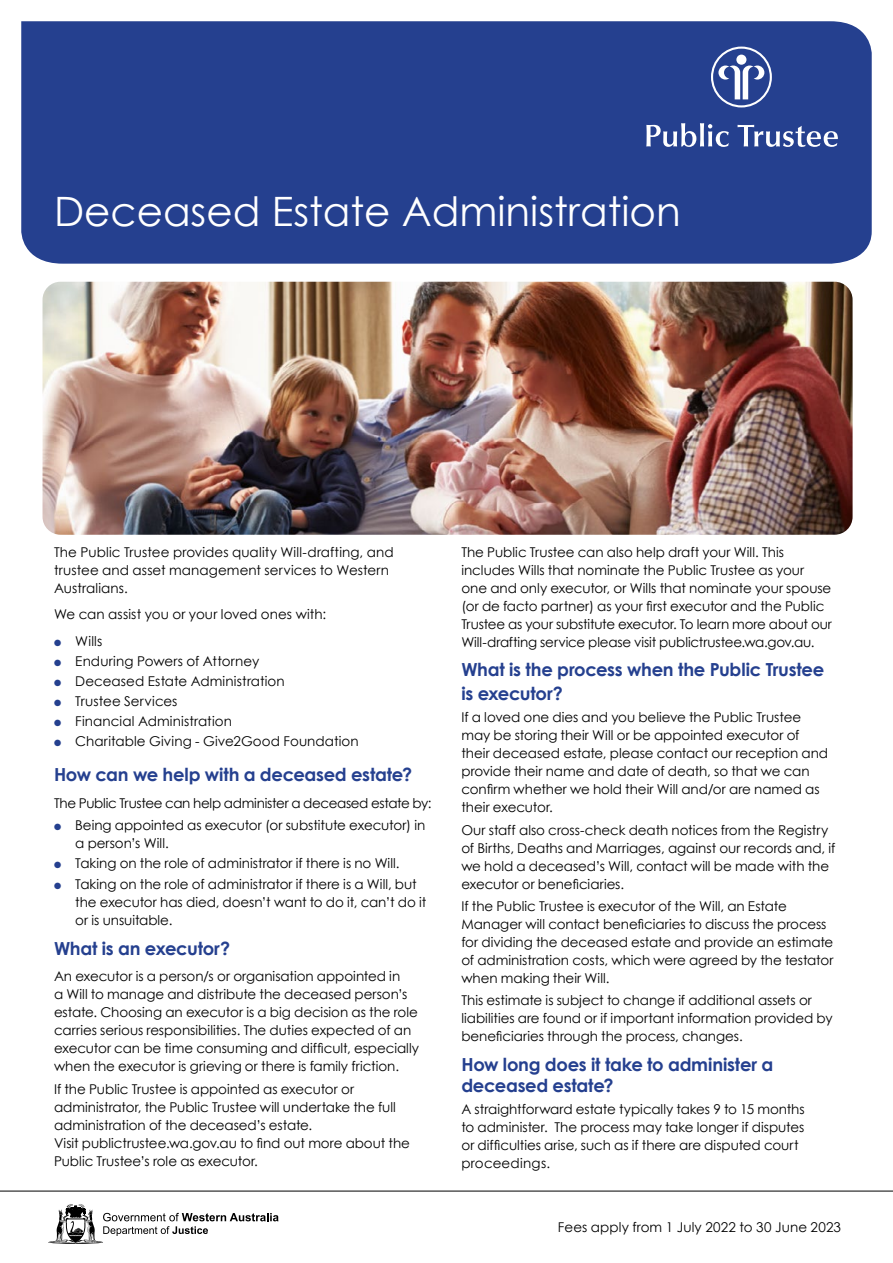
<style>
.page{position:relative;width:893px;height:1263px;background:#fff}
.page>*{position:absolute;margin:0;border:0;box-sizing:border-box;transform-origin:0 0}
.t1{font:40.5px "Century Gothic";color:#fff}
.t2{font:700 18px/24px "Century Gothic";letter-spacing:-.015em;color:#25408f}
.t3{font:13.5px/18px "Century Gothic";letter-spacing:-.005em;color:#000}
.t4{font:13.5px "Century Gothic";letter-spacing:-.025em;color:#000}
.s1{color:#25408f}
</style>
<div class="page">
<div style="left:21px;top:21px;width:851px;height:243px;background:#25408f"></div>
<div style="left:711px;top:47px;width:61px;height:60px;border:2px solid #fff;border-radius:50%"></div>
<svg style="left:718px;top:66px;width:46px;height:33px"></svg>
<div style="left:736px;top:55px;width:10px;height:10px;background:#fff;border-radius:50%"></div>
<svg style="left:646px;top:123px;width:83px;height:24px"></svg>
<svg style="left:737px;top:125px;width:101px;height:22px"></svg>
<svg style="left:48px;top:1204px;width:231px;height:40px"></svg>
<hr style="left:0;top:1191px;width:893px;height:1px;background:#000">
<img style="left:43px;top:282px;width:810px;height:253px">
<h1 class="t1" style="left:54px;top:183px;width:628px">Deceased Estate Administration</h1>
<p class="t3" style="left:54px;top:542px;width:341px">The Public Trustee provides quality Will-drafting, and trustee and asset management services to Western<br>Australians.</p>
<p class="t3" style="left:54px;top:605px;width:274px">We can assist you or your loved ones with:</p>
<p class="t3" style="left:54px;top:631px;width:50px"><span class="s1">●</span> Wills</p>
<p class="t3" style="left:54px;top:652px;width:207px"><span class="s1">●</span> Enduring Powers of Attorney</p>
<p class="t3" style="left:54px;top:672px;width:232px"><span class="s1">●</span> Deceased Estate Administration</p>
<p class="t3" style="left:54px;top:692px;width:125px"><span class="s1">●</span> Trustee Services</p>
<p class="t3" style="left:54px;top:712px;width:179px"><span class="s1">●</span> Financial Administration</p>
<p class="t3" style="left:54px;top:732px;width:306px"><span class="s1">●</span> Charitable Giving - Give2Good Foundation</p>
<h2 class="t2" style="left:54px;top:762px;width:360px">How can we help with a deceased estate?</h2>
<p class="t4" style="left:54px;top:794px;width:379px">The Public Trustee can help administer a deceased estate by:</p>
<p class="t3" style="left:75px;top:816px;width:352px;text-indent:-21px"><span class="s1">●</span> Being appointed as executor (or substitute executor) in a person’s Will.</p>
<p class="t3" style="left:54px;top:854px;width:347px"><span class="s1">●</span> Taking on the role of administrator if there is no Will.</p>
<p class="t3" style="left:75px;top:874px;width:352px;text-indent:-21px"><span class="s1">●</span> Taking on the role of administrator if there is a Will, but the executor has died, doesn’t want to do it, can’t do it or is unsuitable.</p>
<h2 class="t2" style="left:54px;top:935px;width:178px">What is an executor?</h2>
<p class="t3" style="left:54px;top:967px;width:367px">An executor is a person/s or organisation appointed in<br>a Will to manage and distribute the deceased person’s estate. Choosing an executor is a big decision as the role carries serious responsibilities. The duties expected of an executor can be time consuming and difficult, especially when the executor is grieving or there is family friction.</p>
<p class="t3" style="left:54px;top:1079px;width:357px">If the Public Trustee is appointed as executor or administrator, the Public Trustee will undertake the full administration of the deceased’s estate.<br>Visit publictrustee.wa.gov.au to find out more about the Public Trustee’s role as executor.</p>
<p class="t3" style="left:461px;top:542px;width:372px">The Public Trustee can also help draft your Will. This includes Wills that nominate the Public Trustee as your one and only executor, or Wills that nominate your spouse (or de facto partner) as your first executor and the Public Trustee as your substitute executor. To learn more about our Will-drafting service please visit publictrustee.wa.gov.au.</p>
<h2 class="t2" style="left:461px;top:657px;width:364px">What is the process when the Public Trustee is executor?</h2>
<p class="t3" style="left:461px;top:708px;width:368px">If a loved one dies and you believe the Public Trustee may be storing their Will or be appointed executor of their deceased estate, please contact our reception and provide their name and date of death, so that we can confirm whether we hold their Will and/or are named as their executor.</p>
<p class="t3" style="left:461px;top:820px;width:375px">Our staff also cross-check death notices from the Registry of Births, Deaths and Marriages, against our records and, if we hold a deceased’s Will, contact will be made with the executor or beneficiaries.</p>
<p class="t3" style="left:461px;top:897px;width:374px">If the Public Trustee is executor of the Will, an Estate Manager will contact beneficiaries to discuss the process for dividing the deceased estate and provide an estimate of administration costs, which were agreed by the testator when making their Will.</p>
<p class="t3" style="left:461px;top:991px;width:373px">This estimate is subject to change if additional assets or liabilities are found or if important information provided by beneficiaries through the process, changes.</p>
<h2 class="t2" style="left:461px;top:1053px;width:314px;line-height:21px">How long does it take to administer a deceased estate?</h2>
<p class="t3" style="left:461px;top:1100px;width:345px">A straightforward estate typically takes 9 to 15 months to administer. The process may take longer if disputes or difficulties arise, such as if there are disputed court proceedings.</p>
<p class="t3" style="left:558px;top:1218px;width:285px">Fees apply from 1 July 2022 to 30 June 2023</p>
</div>
